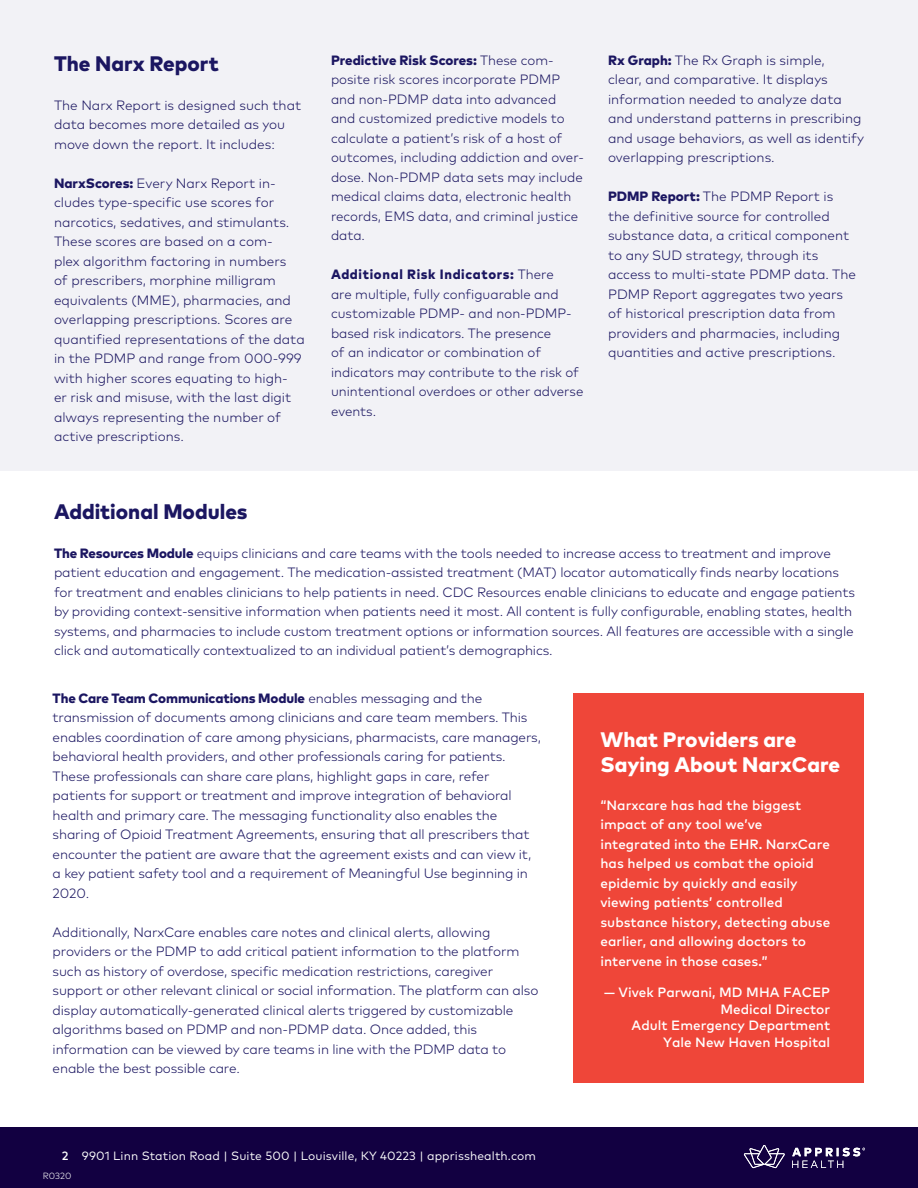
<style>
.page{position:relative;width:918px;height:1188px;background:#fff}
.page>*{position:absolute;margin:0;border:0;box-sizing:border-box;transform-origin:0 0}
.Callout_Small__Light{font:800 21px/25.2px "Mark OT";color:#fff}
.Paragraph_Headline{font:800 21px "Mark OT";color:#1b1661}
.Paragraph_Headline-2{font:300 13.5px/19.5px "Mark OT";letter-spacing:-.01em;color:#1b1661}
.Callout_Small__Light-2{font:500 13.5px/19.5px "Mark OT";color:#fff}
.t1{font:12px "Mark OT";letter-spacing:.01em;color:#fff}
.t2{font:500 12px "Mark OT";color:#fff}
.t3{font:300 9px "Mark OT";color:#fff}
.s1{font-weight:800}
</style>
<div class="page">
<div style="left:0;top:0;width:918px;height:471px;background:#f2f2f6"></div>
<div style="left:0;top:1127px;width:918px;height:61px;background:#120041"></div>
<svg style="left:744px;top:1145px;width:41px;height:23px"></svg>
<svg style="left:792px;top:1148px;width:73px;height:20px"></svg>
<div style="left:573px;top:693px;width:291px;height:390px;background:#ef4639"></div>
<p class="Paragraph_Headline" style="left:54px;top:49px;width:166px">The Narx Report</p>
<p class="Paragraph_Headline-2" style="left:54px;top:95px;width:249px">The Narx Report is designed such that data becomes more detailed as you move down the report. It includes:</p>
<p class="Paragraph_Headline-2" style="left:54px;top:173px;width:252px"><span class="s1">NarxScores:</span> Every Narx Report in&shy;cludes type-specific use scores for narcotics, sedatives, and stimulants.<br>These scores are based on a com-<br>plex algorithm factoring in numbers<br>of prescribers, morphine milligram equivalents (MME), pharmacies, and overlapping prescriptions. Scores are quantified representations of the data in the PDMP and range from 000-999 with higher scores equating to high-<br>er risk and misuse, with the last digit always representing the number of active prescriptions.</p>
<p class="Paragraph_Headline-2" style="left:331px;top:50px;width:255px"><span class="s1">Predictive Risk Scores:</span> These com&shy;posite risk scores incorporate PDMP and non-PDMP data into advanced<br>and customized predictive models to calculate a patient’s risk of a host of outcomes, including addiction and over&shy;dose. Non-PDMP data sets may include medical claims data, electronic health records, EMS data, and criminal justice data.</p>
<p class="Paragraph_Headline-2" style="left:331px;top:265px;width:254px"><span class="s1">Additional Risk Indicators:</span> There<br>are multiple, fully configuarable and customizable PDMP- and non-PDMP&shy;based risk indicators. The presence<br>of an indicator or combination of indicators may contribute to the risk of unintentional overdoes or other adverse events.</p>
<p class="Paragraph_Headline-2" style="left:608px;top:50px;width:257px"><span class="s1">Rx Graph:</span> The Rx Graph is simple,<br>clear, and comparative. It displays information needed to analyze data and understand patterns in prescribing and usage behaviors, as well as identify overlapping prescriptions.</p>
<p class="Paragraph_Headline-2" style="left:608px;top:187px;width:250px"><span class="s1">PDMP Report:</span> The PDMP Report is the definitive source for controlled substance data, a critical component to any SUD strategy, through its access to multi-state PDMP data. The PDMP Report aggregates two years of historical prescription data from providers and pharmacies, including quantities and active prescriptions.</p>
<p class="Paragraph_Headline" style="left:54px;top:498px;width:195px">Additional Modules</p>
<p class="Paragraph_Headline-2" style="left:54px;top:543px;width:802px"><span class="s1">The Resources Module</span> equips clinicians and care teams with the tools needed to increase access to treatment and improve patient education and engagement. The medication-assisted treatment (MAT) locator automatically finds nearby locations for treatment and enables clinicians to help patients in need. CDC Resources enable clinicians to educate and engage patients by providing context-sensitive information when patients need it most. All content is fully configurable, enabling states, health systems, and pharmacies to include custom treatment options or information sources. All features are accessible with a single click and automatically contextualized to an individual patient’s demographics.</p>
<p class="Paragraph_Headline-2" style="left:53px;top:688px;width:490px"><span class="s1">The Care Team Communications Module</span> enables messaging and the transmission of documents among clinicians and care team members. This enables coordination of care among physicians, pharmacists, care managers, behavioral health providers, and other professionals caring for patients.<br>These professionals can share care plans, highlight gaps in care, refer patients for support or treatment and improve integration of behavioral health and primary care. The messaging functionality also enables the sharing of Opioid Treatment Agreements, ensuring that all prescribers that encounter the patient are aware that the agreement exists and can view it, a key patient safety tool and a requirement of Meaningful Use beginning in 2020.</p>
<p class="Paragraph_Headline-2" style="left:53px;top:922px;width:487px">Additionally, NarxCare enables care notes and clinical alerts, allowing providers or the PDMP to add critical patient information to the platform such as history of overdose, specific medication restrictions, caregiver support or other relevant clinical or social information. The platform can also display automatically-generated clinical alerts triggered by customizable algorithms based on PDMP and non-PDMP data. Once added, this information can be viewed by care teams in line with the PDMP data to enable the best possible care.</p>
<p class="t2" style="left:62px;top:1148px;width:8px">2</p>
<p class="t1" style="left:82px;top:1149px;width:456px">9901 Linn Station Road | Suite 500 | Louisville, KY 40223 | apprisshealth.com</p>
<p class="t3" style="left:43px;top:1170px;width:30px">R0320</p>
<p class="Callout_Small__Light" style="left:600px;top:727px;width:241px">What Providers are<br>Saying About NarxCare</p>
<p class="Callout_Small__Light-2" style="left:600px;top:795px;width:231px">“Narxcare has had the biggest impact of any tool we’ve integrated into the EHR. NarxCare has helped us combat the opioid epidemic by quickly and easily viewing patients’ controlled substance history, detecting abuse earlier, and allowing doctors to intervene in those cases.”</p>
<p class="Callout_Small__Light-2" style="left:604px;top:984px;width:228px;line-height:16.5px;text-align:right">— Vivek Parwani, MD MHA FACEP<br>Medical Director<br>Adult Emergency Department<br>Yale New Haven Hospital</p>
</div>
